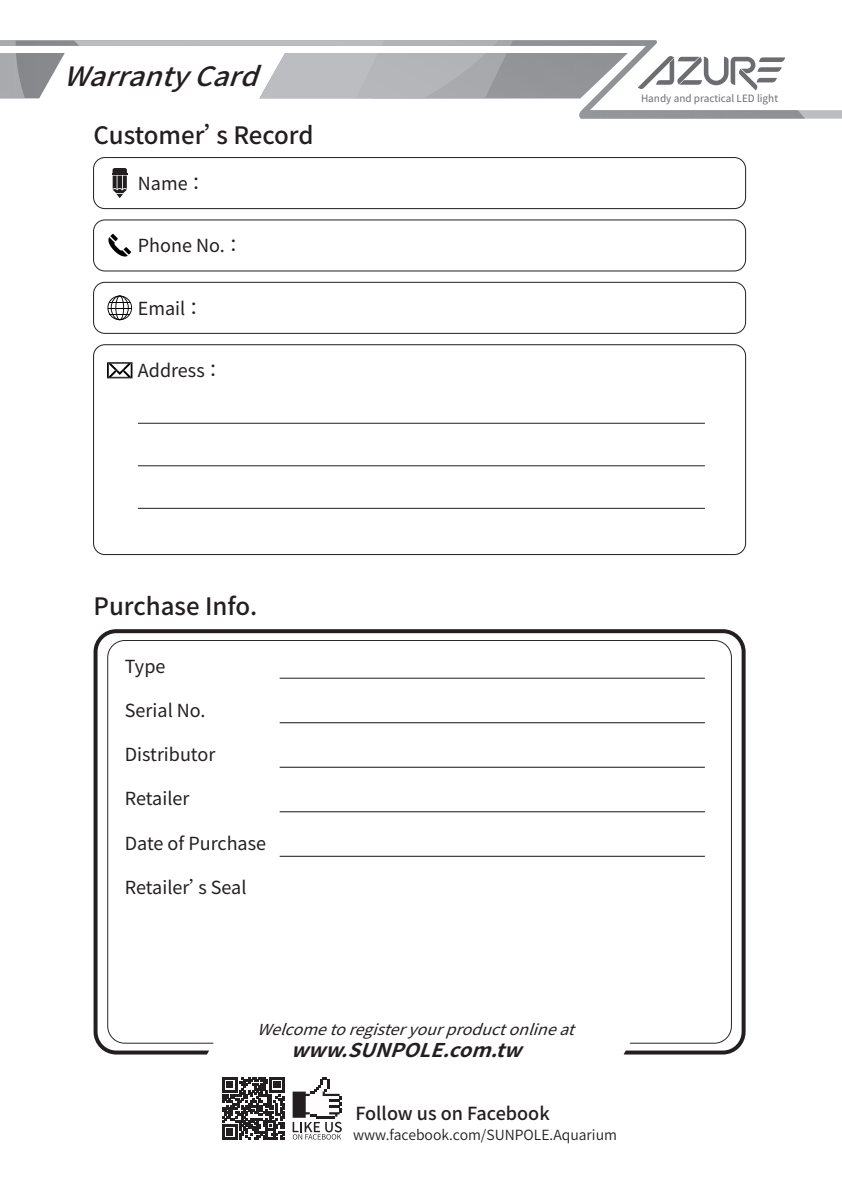
<style>
.page{position:relative;width:842px;height:1191px;background:#fff}
.page>*{position:absolute;margin:0;border:0;box-sizing:border-box;transform-origin:0 0}
.t1{font:italic 500 26.6px "Noto Sans CJ Ktc";color:#231f20;scale:1.05 1}
.t2{font:500 24px "Noto Sans CJ Ktc";color:#231f20}
.t3{font:italic 700 19px "Noto Sans CJ Ktc";color:#231f20;scale:1.05 1}
.t4{font:18px "Noto Sans CJ Ktc";color:#231f20}
.t5{font:500 18px "Noto Sans CJ Ktc";color:#231f20}
.t6{font:italic 15.2px "Noto Sans CJ Ktc";color:#231f20;scale:1.05 1}
.t7{font:600 14px "Noto Sans CJ Ktc";color:#231f20}
.t8{font:10px "Noto Sans CJ Ktc";color:#6c6d70}
</style>
<div class="page">
<svg style="left:112px;top:168px;width:16px;height:30px"></svg>
<div style="left:93px;top:157px;width:653px;height:52px;border:1px solid #231f20;border-radius:11px"></div>
<svg style="left:107px;top:295px;width:25px;height:25px"></svg>
<div style="left:93px;top:282px;width:653px;height:52px;border:1px solid #231f20;border-radius:11px"></div>
<svg style="left:107px;top:362px;width:25px;height:17px"></svg>
<hr style="left:138px;top:423px;width:567px;height:1px;background:#231f20">
<hr style="left:138px;top:465px;width:567px;height:1px;background:#231f20">
<hr style="left:138px;top:508px;width:567px;height:1px;background:#231f20">
<div style="left:93px;top:344px;width:653px;height:211px;border:1px solid #231f20;border-radius:11px"></div>
<div style="left:93px;top:219px;width:653px;height:52px;border:1px solid #231f20;border-radius:11px"></div>
<svg style="left:108px;top:234px;width:23px;height:23px"></svg>
<svg style="left:94px;top:629px;width:652px;height:425px"></svg>
<svg style="left:107px;top:640px;width:625px;height:403px"></svg>
<svg style="left:222px;top:1077px;width:62px;height:62px"></svg>
<svg style="left:293px;top:1077px;width:49px;height:62px"></svg>
<svg style="left:65px;top:40px;width:777px;height:79px"></svg>
<svg style="left:0;top:40px;width:65px;height:59px"></svg>
<h1 class="t1" style="left:63px;top:61px;width:210px">WarrantyCard</h1>
<h2 class="t2" style="left:94px;top:121px;width:222px">Customer’s Record</h2>
<p class="t4" style="left:138px;top:173px;width:69px">Name ：</p>
<p class="t4" style="left:138px;top:235px;width:106px">Phone No. ：</p>
<p class="t4" style="left:138px;top:298px;width:67px">Email ：</p>
<p class="t4" style="left:138px;top:360px;width:86px">Address ：</p>
<p class="t8" style="left:641px;top:93px;width:139px">Handy and practical LED light</p>
<h2 class="t2" style="left:94px;top:593px;width:165px">Purchase Info.</h2>
<p class="t4" style="left:125px;top:656px;width:42px">Type</p>
<p class="t4" style="left:125px;top:700px;width:82px">Serial No.</p>
<p class="t4" style="left:125px;top:744px;width:92px">Distributor</p>
<p class="t4" style="left:125px;top:788px;width:66px">Retailer</p>
<p class="t4" style="left:125px;top:832px;width:143px">Date of Purchase</p>
<p class="t4" style="left:125px;top:876px;width:123px">Retailer’s Seal</p>
<p class="t6" style="left:257px;top:1020px;width:317px">Welcometoregisteryourproductonlineat</p>
<p class="t3" style="left:291px;top:1039px;width:238px">www.SUNPOLE.com.tw</p>
<p class="t5" style="left:355px;top:1103px;width:196px">Follow us on Facebook</p>
<p class="t7" style="left:353px;top:1126px;width:265px">www.facebook.com/SUNPOLE.Aquarium</p>
</div>
